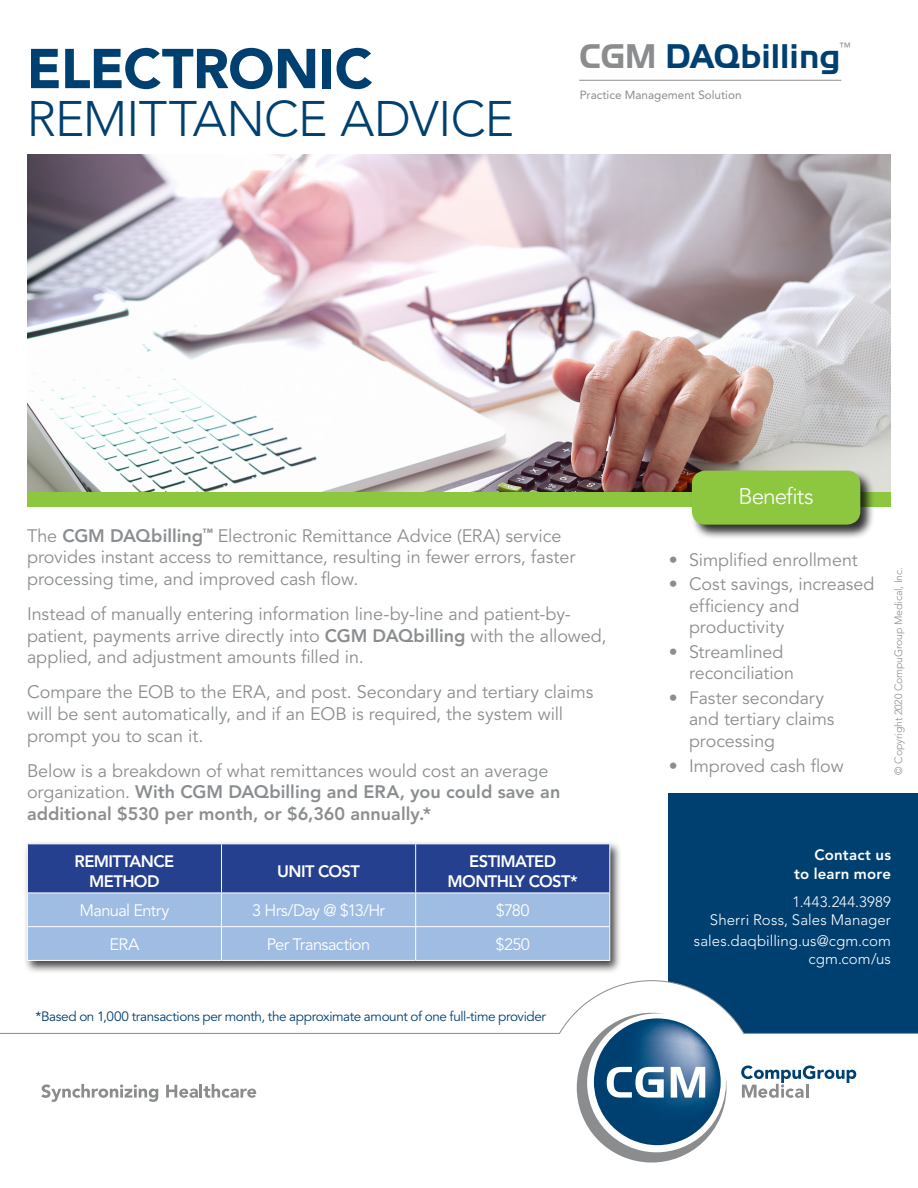
<style>
.page{position:relative;width:918px;height:1188px;background:#fff}
.page>*{position:absolute;margin:0;border:0;box-sizing:border-box;transform-origin:0 0}
.t1{font:900 55.5px "Avenir LT Std";letter-spacing:-.015em;color:#004071}
.t2{font:300 49.5px "Avenir LT Std";letter-spacing:-.015em;color:#004071}
.t3{font:700 35.4px "Handel Gothic Com";color:#004071}
.t4{font:300 22.5px "Avenir LT Std";letter-spacing:-.045em;color:#fff}
.t5{font:18px/21.6px "Avenir LT Std";letter-spacing:-.005em;color:#8b8e90}
.t6{font:800 18px/21.6px "Avenir LT Std";color:#8b8e90}
.t7{font:17.85px/21.5px "Avenir LT Std";letter-spacing:-.005em;color:#8b8e90}
.t8{font:16.5px "Avenir LT Std";letter-spacing:-.04em;color:#fff}
.t9{font:800 16.5px/19.8px "Avenir LT Std";letter-spacing:-.04em;color:#fff;text-align:center}
.t10{font:300 15px/18px "Avenir LT Std";letter-spacing:.01em;color:#fff;text-align:right}
.t11{font:800 15px/19.2px "Avenir LT Std";letter-spacing:.01em;color:#fff;text-align:right}
.t12{font:13.5px "Avenir LT Std";letter-spacing:-.03em;color:#004071}
.t13{font:11.85px "Avenir LT Std";color:#8a8c8e}
.t14{font:300 10.5px "Avenir LT Std";letter-spacing:-.01em;color:#8a8c8e}
.s1{color:#8a8c8e}
.s2{font-weight:800}
.s3{font-weight:400}
</style>
<div class="page">
<div style="left:27px;top:491px;width:864px;height:16px;background:#8dc63f"></div>
<img style="left:27px;top:155px;width:864px;height:336px">
<div style="left:690px;top:469px;width:186px;height:71px;background:#000;opacity:.81"></div>
<div style="left:692px;top:471px;width:168px;height:54px;background:#8dc63f;border-radius:14px"></div>
<div style="left:23px;top:841px;width:600px;height:134px;background:#000;opacity:.75"></div>
<svg style="left:28px;top:844px;width:581px;height:116px;background:#6c88bf"></svg>
<hr style="left:27px;top:843px;width:195px;height:1px;background:#fff">
<hr style="left:27px;top:844px;width:1px;height:49px;background:#fff">
<hr style="left:222px;top:843px;width:194px;height:1px;background:#fff">
<hr style="left:221px;top:844px;width:1px;height:49px;background:#fff">
<hr style="left:416px;top:843px;width:194px;height:1px;background:#fff">
<hr style="left:415px;top:844px;width:1px;height:49px;background:#fff">
<hr style="left:609px;top:844px;width:1px;height:49px;background:#fff">
<hr style="left:27px;top:893px;width:195px;height:1px;background:#fff">
<hr style="left:27px;top:893px;width:1px;height:33px;background:#fff">
<hr style="left:222px;top:893px;width:194px;height:1px;background:#fff">
<hr style="left:221px;top:893px;width:1px;height:33px;background:#fff">
<hr style="left:416px;top:893px;width:194px;height:1px;background:#fff">
<hr style="left:415px;top:893px;width:1px;height:33px;background:#fff">
<hr style="left:609px;top:893px;width:1px;height:33px;background:#fff">
<hr style="left:27px;top:926px;width:195px;height:1px;background:#fff">
<hr style="left:27px;top:927px;width:1px;height:33px;background:#fff">
<hr style="left:222px;top:926px;width:194px;height:1px;background:#fff">
<hr style="left:221px;top:927px;width:1px;height:33px;background:#fff">
<hr style="left:416px;top:926px;width:194px;height:1px;background:#fff">
<hr style="left:415px;top:927px;width:1px;height:33px;background:#fff">
<hr style="left:609px;top:927px;width:1px;height:33px;background:#fff">
<hr style="left:27px;top:960px;width:195px;height:1px;background:#fff">
<hr style="left:222px;top:960px;width:194px;height:1px;background:#fff">
<hr style="left:416px;top:960px;width:194px;height:1px;background:#fff">
<div style="left:669px;top:793px;width:249px;height:242px;background:#004071"></div>
<svg style="left:576px;top:1034px;width:152px;height:129px"></svg>
<svg style="left:741px;top:1066px;width:115px;height:32px"></svg>
<svg style="left:0;top:980px;width:918px;height:54px"></svg>
<svg style="left:41px;top:1084px;width:117px;height:18px"></svg>
<svg style="left:166px;top:1084px;width:90px;height:14px"></svg>
<hr style="left:579px;top:80px;width:262px;height:1px;background:#8a8c8e">
<h1 class="t1" style="left:27px;top:35px;width:347px">ELECTRONIC</h1>
<h2 class="t2" style="left:27px;top:90px;width:489px">REMITTANCE ADVICE</h2>
<p class="t13" style="left:839px;top:40px;width:13px">™</p>
<h3 class="t3" style="left:580px;top:37px;width:262px"><span class="s1">CGM</span> DAQbilling</h3>
<p class="t13" style="left:580px;top:88px;width:163px">Practice Management Solution</p>
<p class="t4" style="left:739px;top:483px;width:77px">Benefits</p>
<p class="t5" style="left:27px;top:525px;width:550px">The <span class="s2">CGM DAQbilling</span><sup>™</sup> Electronic Remittance Advice (ERA) service provides instant access to remittance, resulting in fewer errors, faster processing time, and improved cash flow.</p>
<p class="t5" style="left:27px;top:604px;width:581px">Instead of manually entering information line-by-line and patient-by&shy;patient, payments arrive directly into <span class="s2">CGM DAQbilling</span> with the allowed, applied, and adjustment amounts filled in.</p>
<p class="t5" style="left:27px;top:682px;width:568px">Compare the EOB to the ERA, and post. Secondary and tertiary claims will be sent automatically, and if an EOB is required, the system will prompt you to scan it.</p>
<p class="t6" style="left:27px;top:760px;width:535px"><span class="s3">Below is a breakdown of what remittances would cost an average organization.</span> With CGM DAQbilling and ERA, you could save an additional $530 per month, or $6,360 annually.*</p>
<p class="t9" style="left:75px;top:852px;width:101px">REMITTANCE<br>METHOD</p>
<p class="t9" style="left:277px;top:861px;width:84px">UNIT COST</p>
<p class="t9" style="left:448px;top:852px;width:132px">ESTIMATED<br>MONTHLY COST*</p>
<p class="t8" style="left:80px;top:901px;width:91px">Manual Entry</p>
<p class="t8" style="left:252px;top:901px;width:135px">3 Hrs/Day @ $13/Hr</p>
<p class="t8" style="left:496px;top:901px;width:36px">$780</p>
<p class="t8" style="left:109px;top:935px;width:31px">ERA</p>
<p class="t8" style="left:267px;top:935px;width:105px">Per Transaction</p>
<p class="t8" style="left:496px;top:935px;width:36px">$250</p>
<p class="t12" style="left:36px;top:1009px;width:512px">*Based on 1,000 transactions per month, the approximate amount of one full-time provider</p>
<p class="t7" style="left:669px;top:549px;width:190px">• Simplified enrollment</p>
<p class="t7" style="left:689px;top:574px;width:187px;text-indent:-20px">• Cost savings, increased efficiency and productivity</p>
<p class="t7" style="left:689px;top:642px;width:107px;text-indent:-20px">• Streamlined reconciliation</p>
<p class="t7" style="left:689px;top:688px;width:147px;text-indent:-20px">• Faster secondary and tertiary claims processing</p>
<p class="t7" style="left:669px;top:755px;width:176px">• Improved cash flow</p>
<p class="t14" style="left:892px;top:775px;width:209px;rotate:-90deg">© Copyright 2020 CompuGroup Medical, Inc.</p>
<p class="t11" style="left:794px;top:845px;width:98px">Contact us<br>to learn more</p>
<p class="t10" style="left:710px;top:893px;width:183px">1.443.244.3989<br>Sherri Ross, Sales Manager</p>
<p class="t10" style="left:694px;top:932px;width:199px">sales.daqbilling.us@cgm.com cgm.com/us</p>
</div>
